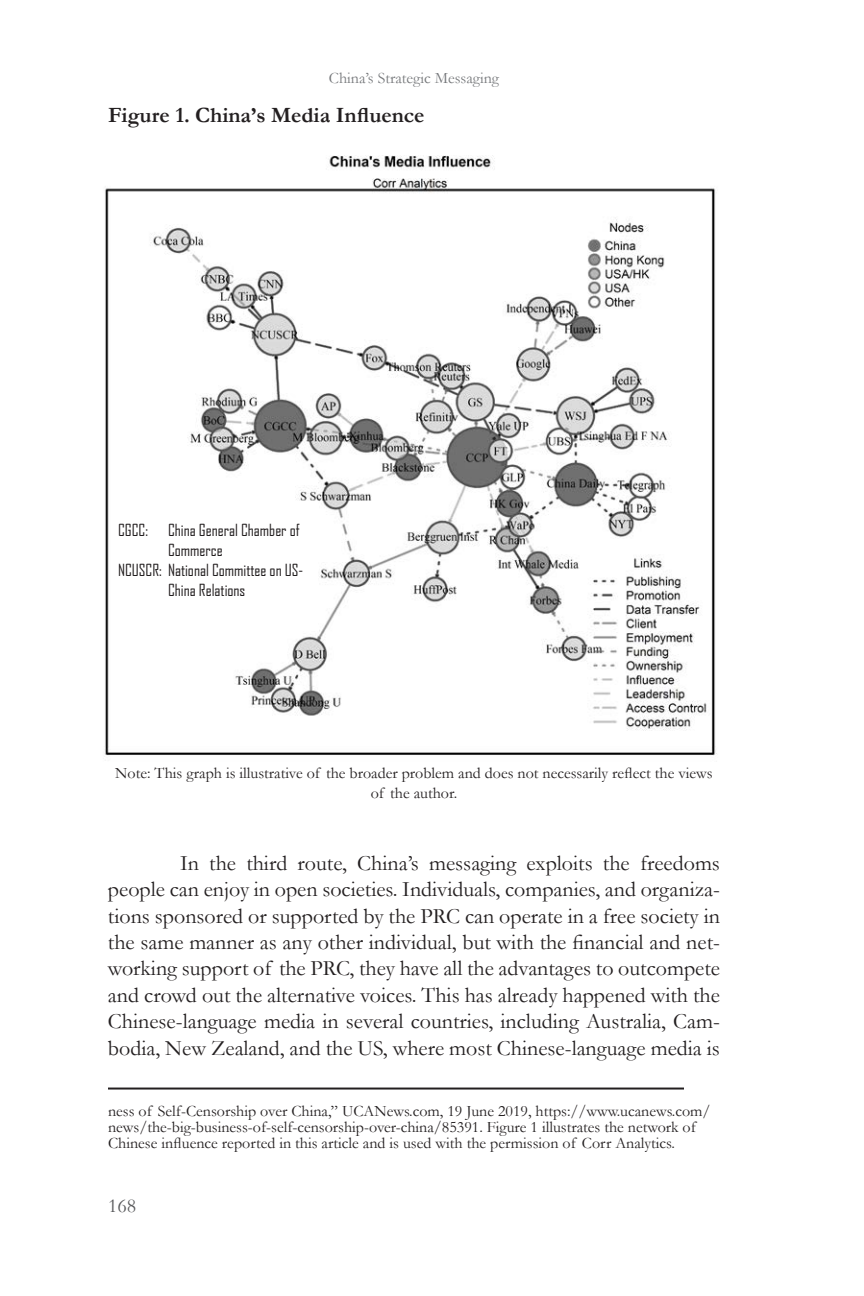
<style>
.page{position:relative;width:864px;height:1296px;background:#fff}
.page>*{position:absolute;margin:0;border:0;box-sizing:border-box;transform-origin:0 0}
.Body_text_-_book{font:22px/26.4px "Garamond";color:#231f20;text-align:justify}
.SUBHEAD_2{font:700 22px "Garamond";color:#231f20}
.t1{font:20px "Garamond";color:#57585a}
.Running_Header{font:16px/16px "Garamond";color:#231f20;text-align:center}
.Running_Header-2{font:16px/20px "Agency FB";color:#231f20}
.t2{font:16px "Garamond";color:#76787b}
</style>
<div class="page">
<img style="left:104px;top:155px;width:613px;height:601px">
<hr style="left:108px;top:1088px;width:576px;height:2px;background:#231f20">
<p class="t2" style="left:329px;top:67px;width:172px">China’s Strategic Messaging</p>
<p class="SUBHEAD_2" style="left:108px;top:100px;width:318px">Figure 1. China’s Media Influence</p>
<p class="Running_Header-2" style="left:118px;top:520px;width:31px">CGCC:</p>
<p class="Running_Header-2" style="left:168px;top:520px;width:133px">China General Chamber of<br>Commerce</p>
<p class="Running_Header-2" style="left:118px;top:560px;width:187px;text-align:center">NCUSCR: National Committee on US-<br>China Relations</p>
<p class="Running_Header" style="left:115px;top:763px;width:599px;line-height:20px">Note: This graph is illustrative of the broader problem and does not necessarily reflect the views of the author.</p>
<p class="Body_text_-_book" style="left:108px;top:849px;width:614px;text-indent:72px">In the third route, China’s messaging exploits the freedoms people can enjoy in open societies. Individuals, companies, and organiza&shy;tions sponsored or supported by the PRC can operate in a free society in the same manner as any other individual, but with the financial and net&shy;working support of the PRC, they have all the advantages to outcompete and crowd out the alternative voices. This has already happened with the Chinese-language media in several countries, including Australia, Cam&shy;bodia, New Zealand, and the US, where most Chinese-language media is</p>
<p class="Running_Header" style="left:108px;top:1103px;width:604px;text-align:left">ness of Self-Censorship over China,” UCANews.com, 19 June 2019, https://www.ucanews.com/ news/the-big-business-of-self-censorship-over-china/85391. Figure 1 illustrates the network of<br>Chinese influence reported in this article and is used with the permission of Corr Analytics.</p>
<p class="t1" style="left:108px;top:1192px;width:30px">168</p>
</div>
